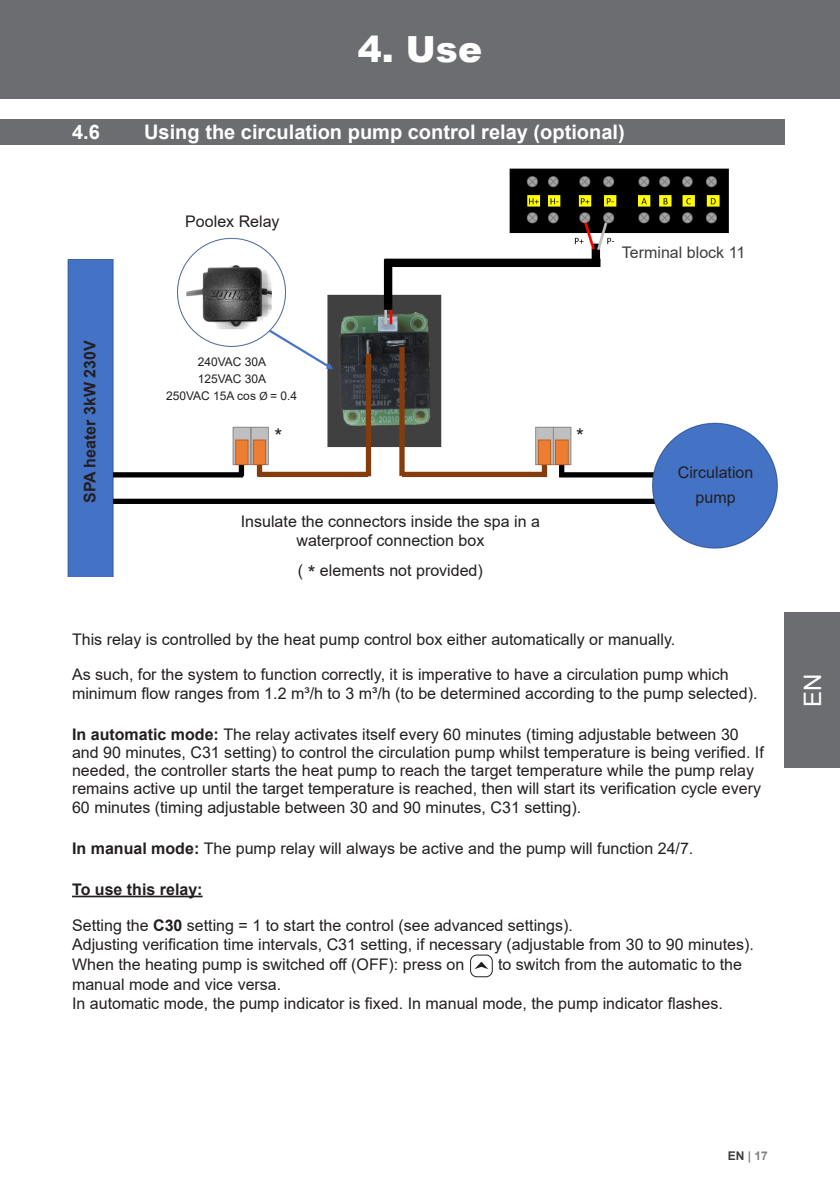
<style>
.page{position:relative;width:840px;height:1191px;background:#fff}
.page>*{position:absolute;margin:0;border:0;box-sizing:border-box;transform-origin:0 0}
.TITRE_Black{font:900 36px "Arial";color:#fff}
.t1{font:24px "Arial";color:#fff}
.t2{font:700 20px "Arial";color:#fff}
.t3{font:20px "Arial";color:#231f20}
.t4{font:16px/18.2px "Arial";color:#231f20}
.t5{font:700 16px "Arial";color:#231f20}
.t6{font:16px "Arial";color:#3e3e3f}
.t7{font:12px "Arial";color:#231f20}
.t8{font:700 12px "Arial";color:#808285}
.s1{font-family:"Myriad Pro"}
.s2{font-size:20px}
.s3{font-weight:700}
.s4{color:#3e3e3f}
</style>
<div class="page">
<div style="left:0;top:0;width:839px;height:98px;background:#6c6d70"></div>
<div style="left:784px;top:613px;width:55px;height:155px;background:#6c6d70"></div>
<img style="left:67px;top:168px;width:711px;height:409px">
<hr style="left:72px;top:895px;width:130px;height:2px;background:#231f20">
<svg style="left:474px;top:961px;width:14px;height:8px"></svg>
<div style="left:470px;top:954px;width:22px;height:23px;border:1px solid #231f20;border-radius:6px"></div>
<div style="left:0;top:119px;width:784px;height:25px;background:#6c6d70"></div>
<p class="TITRE_Black" style="left:358px;top:23px;width:125px">4. Use</p>
<p class="t2" style="left:72px;top:118px;width:29px">4.6</p>
<p class="t2" style="left:144px;top:118px;width:482px">Using the circulation pump control relay (optional)</p>
<p class="t5" style="left:78px;top:503px;width:164px;rotate:-90deg">SPA heater 3kW 230V</p>
<p class="t4" style="left:185px;top:212px;width:96px">Poolex Relay</p>
<p class="t6" style="left:621px;top:242px;width:125px">Terminal block 11</p>
<p class="t7" style="left:197px;top:353px;width:70px">240VAC 30A</p>
<p class="t7" style="left:197px;top:370px;width:70px">125VAC 30A</p>
<p class="t7" style="left:166px;top:387px;width:133px">250VAC 15A cos <span class="s1">Ø</span> = 0.4</p>
<p class="t3" style="left:274px;top:422px;width:9px">*</p>
<p class="t3" style="left:576px;top:422px;width:9px">*</p>
<p class="t4" style="left:241px;top:512px;width:300px;line-height:19.2px;text-align:center">Insulate the connectors inside the spa in a waterproof connection box</p>
<p class="t4" style="left:298px;top:561px;width:186px">( <span class="s2">*</span> elements not provided)</p>
<p class="t4" style="left:677px;top:463px;width:77px">Circulation</p>
<p class="t4" style="left:695px;top:488px;width:42px">pump</p>
<p class="t4" style="left:72px;top:630px;width:604px">This relay is controlled by the heat pump control box either automatically or manually.</p>
<p class="t4" style="left:72px;top:665px;width:686px">As such, for the system to function correctly, it is imperative to have a circulation pump which minimum flow ranges from 1.2 m³/h to 3 m³/h (to be determined according to the pump selected).</p>
<p class="t4" style="left:72px;top:725px;width:692px"><span class="s3">In automatic mode:</span> The relay activates itself every 60 minutes (timing adjustable between 30 and 90 minutes, C31 setting) to control the circulation pump whilst temperature is being verified. If needed, the controller starts the heat pump to reach the target temperature while the pump relay remains active up until the target temperature is reached, then will start its verification cycle every 60 minutes (timing adjustable between 30 and 90 minutes, C31 setting).</p>
<p class="t4" style="left:72px;top:839px;width:622px"><span class="s3">In manual mode:</span> The pump relay will always be active and the pump will function 24/7.</p>
<p class="t5" style="left:72px;top:878px;width:132px">To use this relay:</p>
<p class="t4" style="left:72px;top:915px;width:683px;line-height:19.6px">Setting the <span class="s3">C30</span> setting = 1 to start the control (see advanced settings).<br>Adjusting verification time intervals, C31 setting, if necessary (adjustable from 30 to 90 minutes).<br>When the heating pump is switched off (OFF): press on</p>
<p class="t4" style="left:498px;top:955px;width:245px">to switch from the automatic to the</p>
<p class="t4" style="left:72px;top:974px;width:652px;line-height:19.2px">manual mode and vice versa.<br>In automatic mode, the pump indicator is fixed. In manual mode, the pump indicator flashes.</p>
<h2 class="t1" style="left:795px;top:707px;width:35px;rotate:-90deg">EN</h2>
<p class="t8" style="left:727px;top:1147px;width:42px"><span class="s4">EN</span> | 17</p>
</div>
